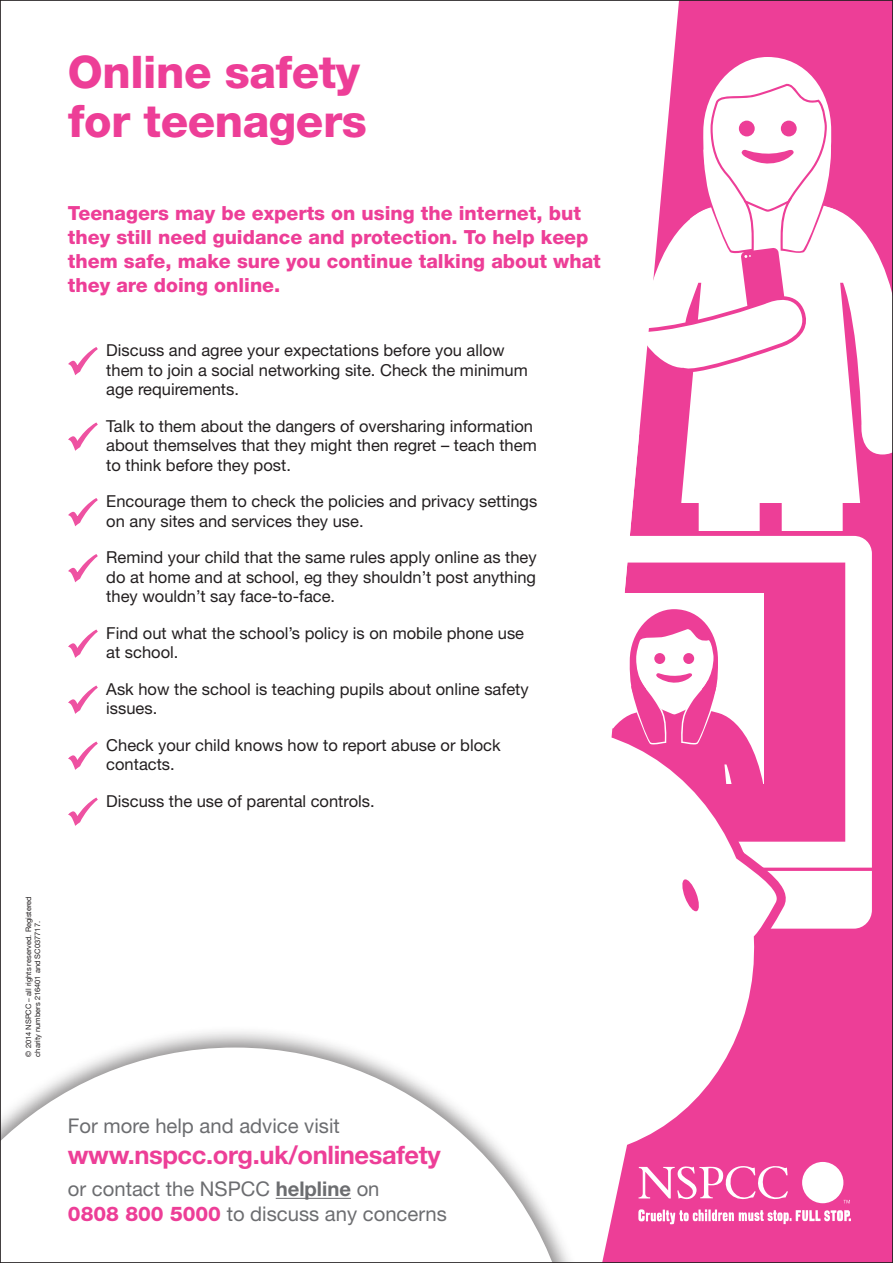
<style>
.page{position:relative;width:893px;height:1263px;background:#fff}
.page>*{position:absolute;margin:0;border:0;box-sizing:border-box;transform-origin:0 0}
.t1{font:800 45px/48px "Helvetica Neue";letter-spacing:-.01em;color:#ed3e97}
.t2{font:700 25.5px "Helvetica Neue";letter-spacing:-.015em;color:#ed3e97}
.t3{font:20.25px/24.3px "Helvetica Neue";color:#6c6d70}
.t4{font:800 19.5px/24px "Helvetica Neue";color:#ed3e97}
.t5{font:16.5px/19.5px "Helvetica Neue";color:#231f20}
.t6{font:7.5px/9px "Helvetica Neue";color:#231f20}
.s1{font-weight:700}
.s2{font-weight:800;color:#ed3e97}
</style>
<div class="page">
<svg style="left:639px;top:2px;width:252px;height:1259px;background:#ef54a3"></svg>
<svg style="left:639px;top:291px;width:3px;height:84px"></svg>
<svg style="left:642px;top:202px;width:249px;height:329px"></svg>
<svg style="left:690px;top:57px;width:149px;height:202px"></svg>
<div style="left:781px;top:121px;width:16px;height:15px;background:#ed3e97;border-radius:50%"></div>
<div style="left:631px;top:531px;width:262px;height:141px;background:#ed3e97"></div>
<svg style="left:800px;top:1209px;width:51px;height:15px"></svg>
<div style="left:802px;top:1162px;width:41px;height:41px;background:#fff;border-radius:50%"></div>
<svg style="left:843px;top:1200px;width:7px;height:3px"></svg>
<svg style="left:639px;top:536px;width:233px;height:332px;fill:#fff"></svg>
<svg style="left:639px;top:711px;width:161px;height:550px"></svg>
<svg style="left:639px;top:871px;width:233px;height:158px"></svg>
<svg style="left:602px;top:438px;width:37px;height:823px"></svg>
<svg style="left:68px;top:347px;width:30px;height:28px"></svg>
<svg style="left:68px;top:422px;width:30px;height:29px"></svg>
<svg style="left:68px;top:498px;width:30px;height:29px"></svg>
<svg style="left:68px;top:554px;width:30px;height:29px"></svg>
<svg style="left:68px;top:629px;width:30px;height:29px"></svg>
<svg style="left:68px;top:685px;width:30px;height:29px"></svg>
<svg style="left:68px;top:741px;width:30px;height:29px"></svg>
<svg style="left:68px;top:797px;width:30px;height:29px"></svg>
<div style="left:0;top:1025px;width:599px;height:238px;background:#231f20;opacity:.51"></div>
<svg style="left:2px;top:1047px;width:574px;height:214px"></svg>
<hr style="left:276px;top:1198px;width:75px;height:1px;background:#6c6d70">
<h1 class="t1" style="left:68px;top:48px;width:300px">Online safety for teenagers</h1>
<p class="t4" style="left:68px;top:201px;width:534px">Teenagers may be experts on using the internet, but they still need guidance and protection. To help keep them safe, make sure you continue talking about what they are doing online.</p>
<p class="t5" style="left:106px;top:340px;width:423px">Discuss and agree your expectations before you allow them to join a social networking site. Check the minimum age requirements.</p>
<p class="t5" style="left:106px;top:416px;width:432px">Talk to them about the dangers of oversharing information about themselves that they might then regret – teach them to think before they post.</p>
<p class="t5" style="left:106px;top:491px;width:432px">Encourage them to check the policies and privacy settings on any sites and services they use.</p>
<p class="t5" style="left:106px;top:547px;width:432px;text-align:justify">Remind your child that the same rules apply online as they do at home and at school, eg they shouldn’t post anything they wouldn’t say face-to-face.</p>
<p class="t5" style="left:106px;top:623px;width:419px">Find out what the school’s policy is on mobile phone use at school.</p>
<p class="t5" style="left:106px;top:679px;width:424px">Ask how the school is teaching pupils about online safety issues.</p>
<p class="t5" style="left:106px;top:735px;width:396px">Check your child knows how to report abuse or block contacts.</p>
<p class="t5" style="left:106px;top:791px;width:270px">Discuss the use of parental controls.</p>
<p class="t6" style="left:24px;top:1056px;width:162px;rotate:-90deg">© 2014 NSPCC – all rights reserved. Registered charity numbers 216401 and SC037717.</p>
<p class="t3" style="left:68px;top:1113px;width:273px">For more help and advice visit</p>
<h2 class="t2" style="left:68px;top:1139px;width:374px">www.nspcc.org.uk/onlinesafety</h2>
<p class="t3" style="left:68px;top:1177px;width:380px">or contact the NSPCC <span class="s1">helpline</span> on<br><span class="s2">0808 800 5000</span> to discuss any concerns</p>
</div>
